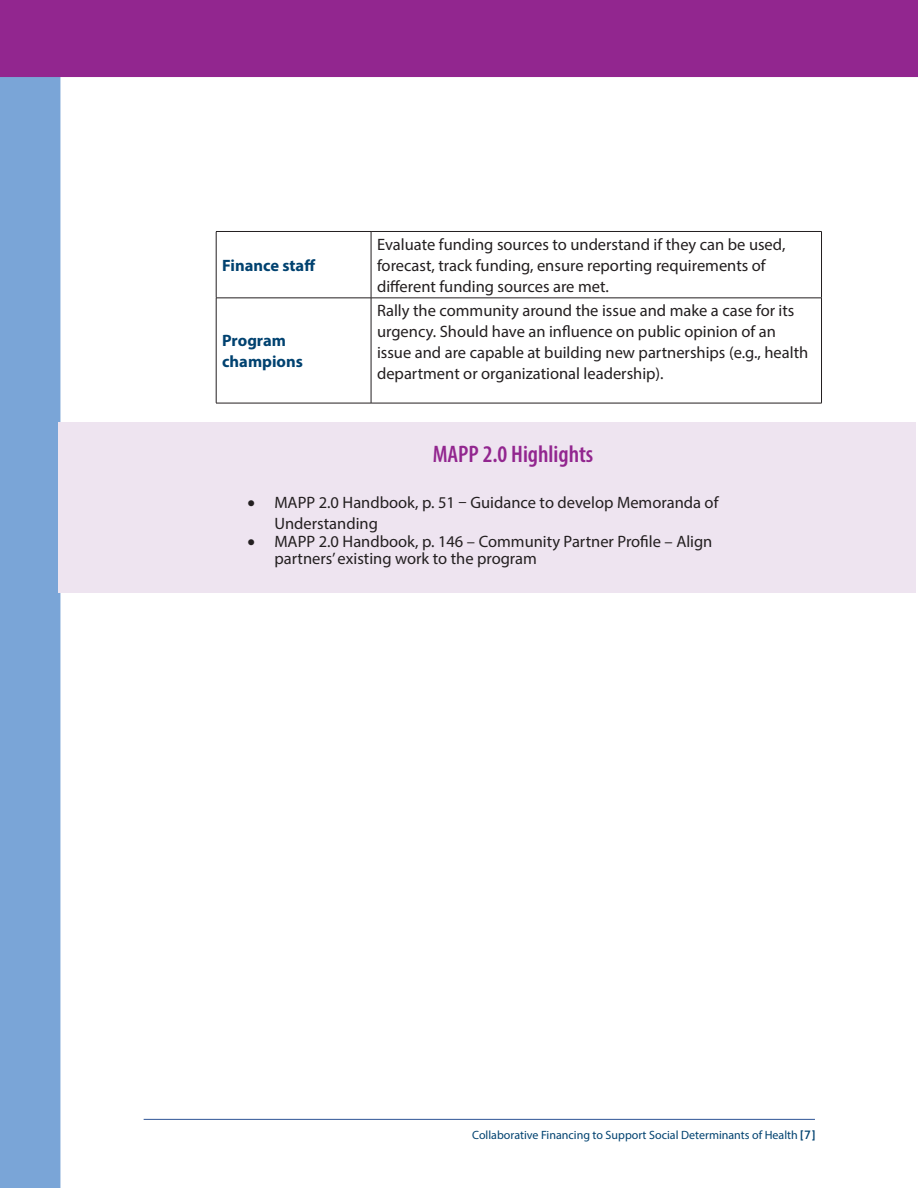
<style>
.page{position:relative;width:918px;height:1188px;background:#fff}
.page>*{position:absolute;margin:0;border:0;box-sizing:border-box;transform-origin:0 0}
.t1{font:600 condensed 24px "Myriad Pro";color:#92268f}
.t2{font:16.5px/21px "Myriad Pro";color:#231f20}
.t3{font:700 16.5px/21px "Myriad Pro";color:#004270}
.t4{font:12px "Myriad Pro";color:#004270}
.s1{font-family:"Town 10 Display";font-weight:500}
</style>
<div class="page">
<div style="left:0;top:77px;width:60px;height:1111px;background:#7aa5d7"></div>
<hr style="left:144px;top:1119px;width:671px;height:1px;background:#2f5496">
<div style="left:0;top:0;width:918px;height:77px;background:#92268f"></div>
<div style="left:58px;top:422px;width:858px;height:171px;background:#eee4f0"></div>
<hr style="left:216px;top:403px;width:155px;height:1px;background:#231f20">
<hr style="left:371px;top:403px;width:451px;height:1px;background:#231f20">
<hr style="left:216px;top:231px;width:155px;height:1px;background:#231f20">
<hr style="left:371px;top:231px;width:451px;height:1px;background:#231f20">
<hr style="left:216px;top:298px;width:1px;height:105px;background:#231f20">
<hr style="left:371px;top:298px;width:1px;height:105px;background:#231f20">
<hr style="left:821px;top:298px;width:1px;height:105px;background:#231f20">
<hr style="left:216px;top:232px;width:1px;height:66px;background:#231f20">
<hr style="left:371px;top:232px;width:1px;height:66px;background:#231f20">
<hr style="left:821px;top:232px;width:1px;height:66px;background:#231f20">
<hr style="left:216px;top:298px;width:155px;height:1px;background:#231f20">
<hr style="left:371px;top:298px;width:451px;height:1px;background:#231f20">
<p class="t3" style="left:222px;top:254px;width:95px">Finance staff</p>
<p class="t3" style="left:222px;top:330px;width:82px">Program champions</p>
<p class="t2" style="left:377px;top:234px;width:410px">Evaluate funding sources to understand if they can be used, forecast, track funding, ensure reporting requirements of different funding sources are met.</p>
<p class="t2" style="left:377px;top:300px;width:433px">Rally the community around the issue and make a case for its urgency. Should have an influence on public opinion of an issue and are capable at building new partnerships (e.g., health department or organizational leadership).</p>
<p class="t1" style="left:433px;top:439px;width:162px">MAPP 2.0 Highlights</p>
<p class="t2" style="left:274px;top:492px;width:446px;text-indent:-27px">• MAPP 2.0 Handbook, p. 51 – Guidance to develop Memoranda of<br>Understanding</p>
<p class="t2" style="left:274px;top:532px;width:439px;line-height:17.9px;text-indent:-27px">• MAPP 2.0 Handbook, p. 146 – Community Partner Profile – Align partners’ existing work to the program</p>
<p class="t4" style="left:472px;top:1127px;width:344px">Collaborative Financing to Support Social Determinants of Health <span class="s1">[7]</span></p>
</div>
